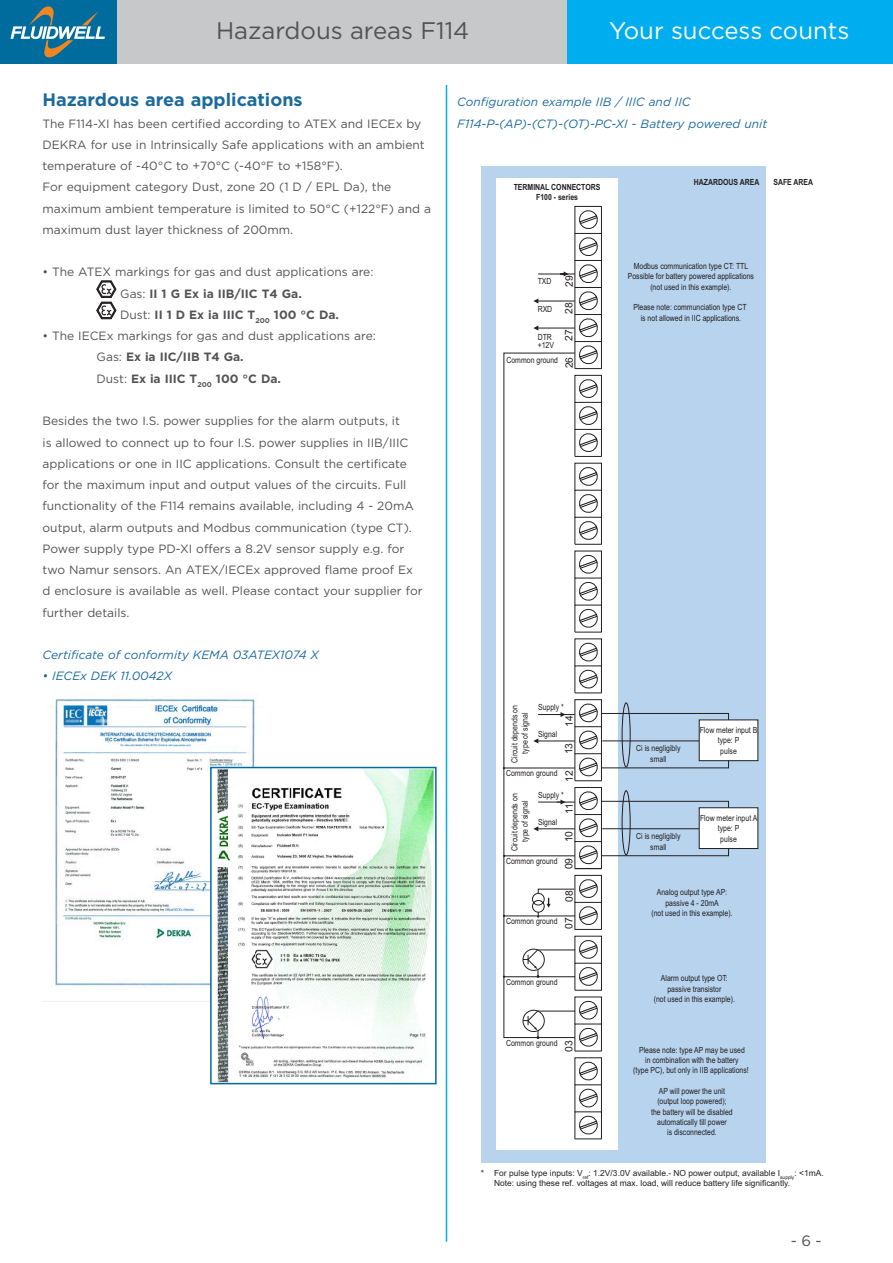
<style>
.page{position:relative;width:893px;height:1263px;background:#fff}
.page>*{position:absolute;margin:0;border:0;box-sizing:border-box;transform-origin:0 0}
.t1{font:24px "Gotham Pro";color:#535355}
.t2{font:24px "Gotham Pro";color:#fff}
.t3{font:700 18px "Gotham Pro";color:#1b6a9d}
.t4{font:15px "Gotham Pro";color:#535355}
.t5{font:12px/21.3px "Gotham Pro";color:#535355}
.t6{font:italic 12px/21.3px "Gotham Pro";color:#1b6a9d}
.t7{font:10.35px "Arial";color:#231f20}
.t8{font:8.4px/10.4px "Arial Narrow";color:#231f20;text-align:center}
.t9{font:8.4px/10.2px "Arial";color:#231f20}
.t10{font:700 8.4px/10.4px "Arial Narrow";color:#231f20;text-align:center}
.s1{font-weight:700}
</style>
<div class="page">
<svg style="left:96px;top:280px;width:20px;height:39px"></svg>
<div style="left:0;top:0;width:117px;height:64px;background:#006c9d"></div>
<svg style="left:11px;top:6px;width:94px;height:51px"></svg>
<div style="left:117px;top:0;width:451px;height:64px;background:#c7c8ca"></div>
<div style="left:568px;top:0;width:325px;height:64px;background:#00aeef"></div>
<div style="left:481px;top:166px;width:284px;height:996px;background:#b7d3ed"></div>
<div style="left:496px;top:179px;width:122px;height:971px;background:#fff"></div>
<div style="left:699px;top:807px;width:59px;height:42px;background:#fff;border:1px solid #231f20"></div>
<hr style="left:504px;top:855px;width:71px;height:1px;background:#231f20">
<svg style="left:533px;top:206px;width:69px;height:163px"></svg>
<hr style="left:504px;top:915px;width:71px;height:1px;background:#231f20">
<hr style="left:504px;top:768px;width:71px;height:1px;background:#231f20">
<svg style="left:533px;top:375px;width:196px;height:406px"></svg>
<div style="left:622px;top:703px;width:8px;height:64px;border:1px solid #231f20;border-radius:50%"></div>
<div style="left:699px;top:720px;width:59px;height:41px;background:#fff;border:1px solid #231f20"></div>
<hr style="left:504px;top:976px;width:71px;height:1px;background:#231f20">
<svg style="left:523px;top:787px;width:206px;height:353px"></svg>
<img style="left:55px;top:698px;width:212px;height:288px">
<img style="left:213px;top:770px;width:221px;height:311px">
<div style="left:210px;top:767px;width:227px;height:317px;border:2px solid #006c9d"></div>
<hr style="left:446px;top:85px;width:1px;height:1157px;background:#00aeef">
<h1 class="t1" style="left:216px;top:17px;width:255px">Hazardous areas F114</h1>
<h1 class="t2" style="left:609px;top:17px;width:242px">Your success counts</h1>
<h2 class="t3" style="left:43px;top:90px;width:262px">Hazardous area applications</h2>
<p class="t5" style="left:43px;top:113px;width:390px">The F114-XI has been certified according to ATEX and IECEx by DEKRA for use in Intrinsically Safe applications with an ambient temperature of -40°C to +70°C (-40°F to +158°F).<br>For equipment category Dust, zone 20 (1 D / EPL Da), the maximum ambient temperature is limited to 50°C (+122°F) and a maximum dust layer thickness of 200mm.</p>
<p class="t5" style="left:120px;top:261px;width:255px;text-indent:-78px">• The ATEX markings for gas and dust applications are:<br>Gas: <span class="s1">II 1 G Ex ia IIB/IIC T4 Ga.<br></span>Dust: <span class="s1">II 1 D Ex ia IIIC T</span><sub>200</sub> <span class="s1">100 °C Da.</span></p>
<p class="t5" style="left:97px;top:325px;width:281px;text-indent:-54px">• The IECEx markings for gas and dust applications are:<br>Gas: <span class="s1">Ex ia IIC/IIB T4 Ga.<br></span>Dust: <span class="s1">Ex ia IIIC T</span><sub>200</sub> <span class="s1">100 °C Da.</span></p>
<p class="t5" style="left:43px;top:410px;width:382px">Besides the two I.S. power supplies for the alarm outputs, it<br>is allowed to connect up to four I.S. power supplies in IIB/IIIC applications or one in IIC applications. Consult the certificate for the maximum input and output values of the circuits. Full functionality of the F114 remains available, including 4 - 20mA output, alarm outputs and Modbus communication (type CT).<br>Power supply type PD-XI offers a 8.2V sensor supply e.g. for two Namur sensors. An ATEX/IECEx approved flame proof Ex d enclosure is available as well. Please contact your supplier for further details.</p>
<p class="t6" style="left:43px;top:644px;width:278px">Certificate of conformity KEMA 03ATEX1074 X</p>
<p class="t6" style="left:43px;top:665px;width:131px">• IECEx DEK 11.0042X</p>
<p class="t6" style="left:457px;top:91px;width:312px">Configuration example IIB / IIIC and IIC<br>F114-P-(AP)-(CT)-(OT)-PC-XI - Battery powered unit</p>
<p class="t10" style="left:514px;top:181px;width:88px">TERMINAL CONNECTORS<br>F100 - series</p>
<p class="t8" style="left:538px;top:276px;width:15px">TXD</p>
<p class="t8" style="left:538px;top:303px;width:16px">RXD</p>
<p class="t7" style="left:562px;top:287px;width:13px;rotate:-90deg">29</p>
<p class="t7" style="left:562px;top:314px;width:13px;rotate:-90deg">28</p>
<p class="t8" style="left:538px;top:332px;width:18px;line-height:8.4px;text-align:left">DTR +12V</p>
<p class="t7" style="left:562px;top:341px;width:13px;rotate:-90deg">27</p>
<p class="t8" style="left:506px;top:354px;width:53px">Common ground</p>
<p class="t7" style="left:562px;top:368px;width:13px;rotate:-90deg">26</p>
<p class="t10" style="left:694px;top:176px;width:67px">HAZARDOUS AREA</p>
<p class="t10" style="left:773px;top:176px;width:41px">SAFE AREA</p>
<p class="t8" style="left:628px;top:261px;width:128px">Modbus communication type CT: TTL<br>Possible for battery powered applications (not used in this example).</p>
<p class="t8" style="left:633px;top:302px;width:115px">Please note: communciation type CT is not allowed in IIC applications.</p>
<p class="t8" style="left:509px;top:763px;width:59px;rotate:-90deg">Circuit depends on type of signal</p>
<p class="t8" style="left:538px;top:701px;width:27px">Supply *</p>
<p class="t7" style="left:562px;top:727px;width:13px;rotate:-90deg">14</p>
<p class="t7" style="left:562px;top:754px;width:13px;rotate:-90deg">13</p>
<p class="t8" style="left:538px;top:728px;width:21px">Signal</p>
<p class="t8" style="left:506px;top:767px;width:53px">Common ground</p>
<p class="t7" style="left:562px;top:782px;width:13px;rotate:-90deg">12</p>
<p class="t8" style="left:509px;top:851px;width:59px;rotate:-90deg">Circuit depends on type of signal</p>
<p class="t8" style="left:538px;top:789px;width:27px">Supply *</p>
<p class="t8" style="left:538px;top:816px;width:21px">Signal</p>
<p class="t7" style="left:562px;top:814px;width:12px;rotate:-90deg">11</p>
<p class="t7" style="left:562px;top:842px;width:13px;rotate:-90deg">10</p>
<p class="t8" style="left:506px;top:855px;width:53px">Common ground</p>
<p class="t7" style="left:562px;top:869px;width:13px;rotate:-90deg">09</p>
<p class="t8" style="left:506px;top:916px;width:53px">Common ground</p>
<p class="t7" style="left:562px;top:902px;width:13px;rotate:-90deg">08</p>
<p class="t7" style="left:562px;top:929px;width:13px;rotate:-90deg">07</p>
<p class="t8" style="left:506px;top:977px;width:53px">Common ground</p>
<p class="t8" style="left:506px;top:1038px;width:53px">Common ground</p>
<p class="t7" style="left:562px;top:1052px;width:13px;rotate:-90deg">03</p>
<p class="t8" style="left:700px;top:725px;width:59px">Flow meter input B type: P</p>
<p class="t8" style="left:636px;top:743px;width:46px">Ci is negligibly</p>
<p class="t8" style="left:720px;top:745px;width:18px">pulse</p>
<p class="t8" style="left:650px;top:753px;width:18px">small</p>
<p class="t8" style="left:636px;top:831px;width:46px">Ci is negligibly small</p>
<p class="t8" style="left:700px;top:812px;width:59px">Flow meter input A type: P<br>pulse</p>
<p class="t8" style="left:651px;top:887px;width:83px">Analog output type AP: passive 4 - 20mA<br>(not used in this example).</p>
<p class="t8" style="left:654px;top:973px;width:83px">Alarm output type OT: passive transistor<br>(not used in this example).</p>
<p class="t8" style="left:633px;top:1044px;width:117px">Please note: type AP may be used<br>in combination with the battery<br>(type PC), but only in IIB applications!</p>
<p class="t8" style="left:651px;top:1085px;width:83px">AP will power the unit (output loop powered);<br>the battery will be disabled automatically till power<br>is disconnected.</p>
<p class="t9" style="left:494px;top:1168px;width:331px;text-indent:-13px">* For pulse type inputs: V<sub>ref</sub>: 1.2V/3.0V available.- NO power output, available I<sub>supply</sub>: &lt;1mA.<br>Note: using these ref. voltages at max. load, will reduce battery life significantly.</p>
<p class="t4" style="left:791px;top:1233px;width:32px">- 6 -</p>
</div>
